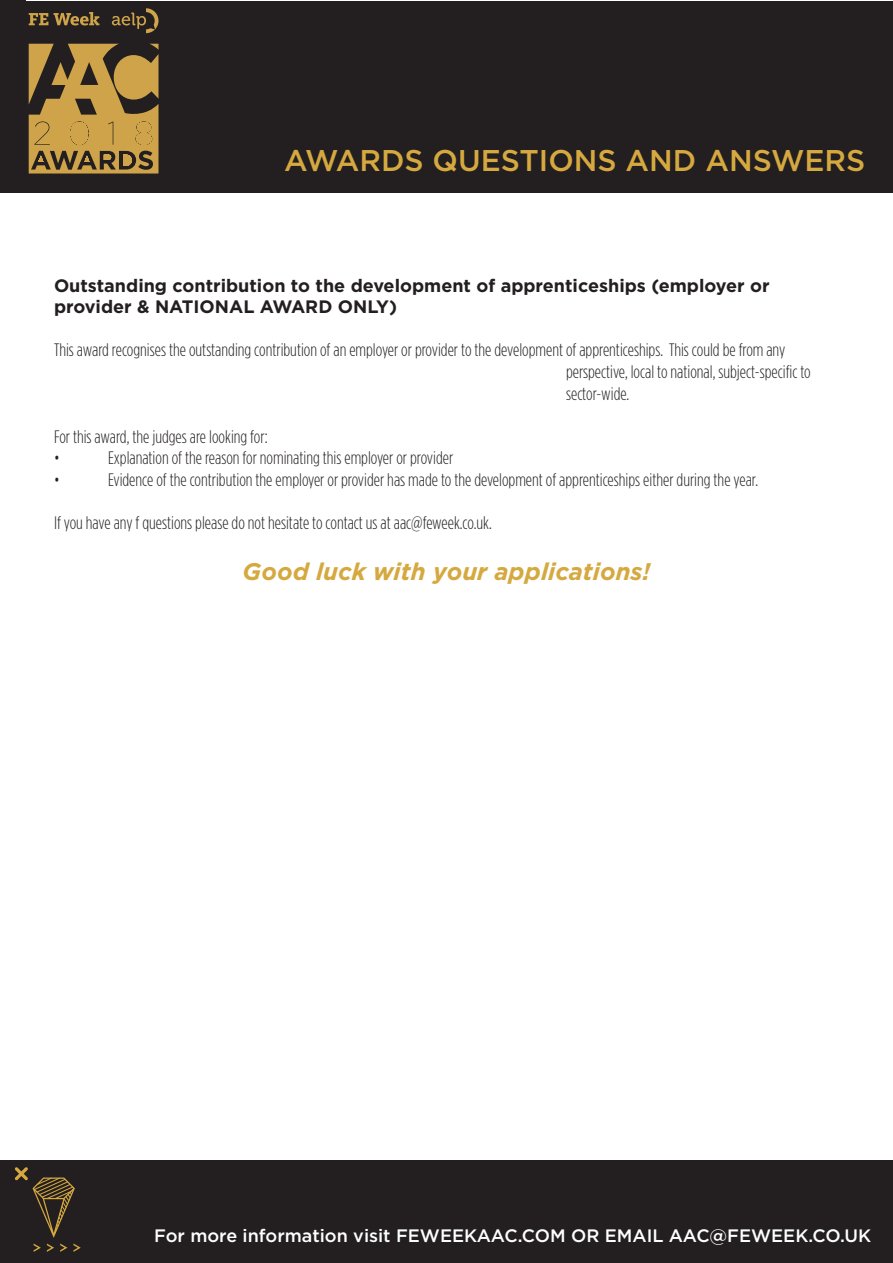
<style>
.page{position:relative;width:893px;height:1263px;background:#fff}
.page>*{position:absolute;margin:0;border:0;box-sizing:border-box;transform-origin:0 0}
.t1{font:500 30px "Gotham HTF";color:#d5a93f}
.t2{font:italic 700 24px "Gotham HTF";color:#d5a93f}
.t3{font:300 condensed 18px/21.6px "Gotham HTF";color:#231f20}
.t4{font:700 18px/21.6px "Gotham HTF";color:#231f20}
.t5{font:500 18px "Gotham HTF";color:#fff}
</style>
<div class="page">
<div style="left:0;top:1px;width:893px;height:191px;background:#231f20"></div>
<div style="left:0;top:1161px;width:893px;height:102px;background:#231f20"></div>
<svg style="left:29px;top:44px;width:130px;height:130px"></svg>
<svg style="left:112px;top:8px;width:47px;height:25px"></svg>
<svg style="left:29px;top:12px;width:70px;height:13px"></svg>
<svg style="left:15px;top:1167px;width:66px;height:85px"></svg>
<p class="t1" style="left:284px;top:144px;width:583px">AWARDS QUESTIONS AND ANSWERS</p>
<p class="t4" style="left:54px;top:274px;width:717px">Outstanding contribution to the development of apprenticeships (employer or provider &amp; NATIONAL AWARD ONLY)</p>
<p class="t3" style="left:566px;top:339px;width:246px;text-indent:-512px">This award recognises the outstanding contribution of an employer or provider to the development of apprenticeships. This could be from any perspective, local to national, subject-specific to sector-wide.</p>
<p class="t3" style="left:54px;top:425px;width:215px">For this award, the judges are looking for:</p>
<p class="t3" style="left:54px;top:447px;width:7px">•</p>
<p class="t3" style="left:108px;top:447px;width:347px">Explanation of the reason for nominating this employer or provider</p>
<p class="t3" style="left:54px;top:469px;width:7px">•</p>
<p class="t3" style="left:108px;top:469px;width:652px">Evidence of the contribution the employer or provider has made to the development of apprenticeships either during the year.</p>
<p class="t3" style="left:54px;top:512px;width:439px">If you have any f questions please do not hesitate to contact us at aac@feweek.co.uk.</p>
<p class="t2" style="left:243px;top:557px;width:409px">Good luck with your applications!</p>
<p class="t5" style="left:154px;top:1225px;width:719px">For more information visit FEWEEKAAC.COM OR EMAIL AAC@FEWEEK.CO.UK</p>
</div>
